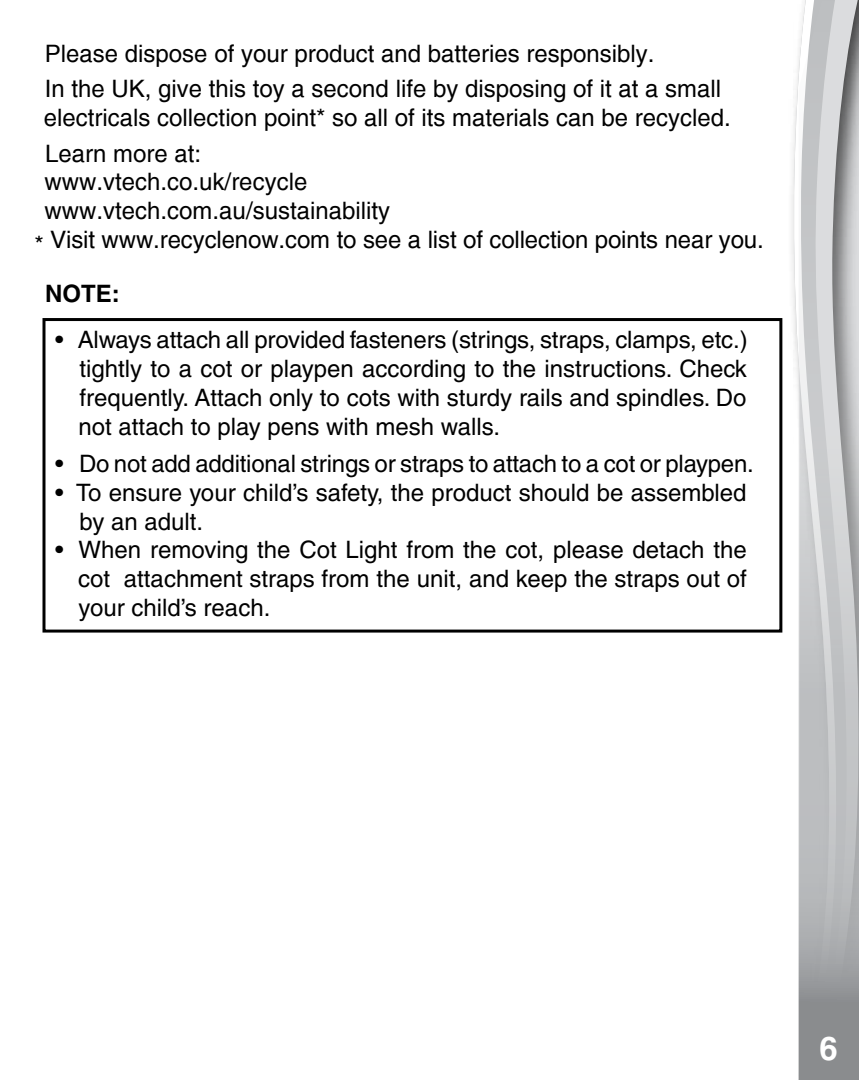
<style>
.page{position:relative;width:859px;height:1080px;background:#fff}
.page>*{position:absolute;margin:0;border:0;box-sizing:border-box;transform-origin:0 0}
.t1{font:700 33px "Helvetica";color:#fff}
.t2{font:500 24px/28.8px "Helvetica";color:#000;text-align:justify}
.t3{font:24px/35.7px "Helvetica";color:#000}
.t4{font:700 24px "Helvetica";color:#000}
</style>
<div class="page">
<div style="left:42px;top:318px;width:740px;height:315px;border:3px solid #000"></div>
<svg style="left:793px;top:55px;width:6px;height:1025px"></svg>
<svg style="left:799px;top:0;width:60px;height:1080px;background:#bdbec0"></svg>
<div style="left:774px;top:1038px;width:24px;height:42px;background:#fff"></div>
<p class="t3" style="left:45px;top:36px;width:678px">Please dispose of your product and batteries responsibly.<br>In the UK, give this toy a second life by disposing of it at a small</p>
<p class="t3" style="left:44px;top:100px;width:688px">electricals collection point* so all of its materials can be recycled.<br>Learn more at:</p>
<p class="t3" style="left:45px;top:164px;width:264px">www.vtech.co.uk/recycle</p>
<p class="t3" style="left:45px;top:193px;width:347px">www.vtech.com.au/sustainability</p>
<p class="t3" style="left:35px;top:222px;width:731px">* Visit www.recyclenow.com to see a list of collection points near you.</p>
<p class="t4" style="left:45px;top:279px;width:76px">NOTE:</p>
<p class="t2" style="left:79px;top:325px;width:670px;text-indent:-23px">• Always attach all provided fasteners (strings, straps, clamps, etc.) tightly to a cot or playpen according to the instructions. Check frequently. Attach only to cots with sturdy rails and spindles. Do not attach to play pens with mesh walls.</p>
<p class="t2" style="left:55px;top:449px;width:700px">• Do not add additional strings or straps to attach to a cot or playpen.</p>
<p class="t2" style="left:80px;top:478px;width:668px;text-indent:-24px">• To ensure your child’s safety, the product should be assembled by an adult.</p>
<p class="t2" style="left:78px;top:535px;width:670px;text-indent:-23px">• When removing the Cot Light from the cot, please detach the cot attachment straps from the unit, and keep the straps out of your child’s reach.</p>
<h1 class="t1" style="left:820px;top:1025px;width:25px">6 <sup>6</sup>6</h1>
</div>
